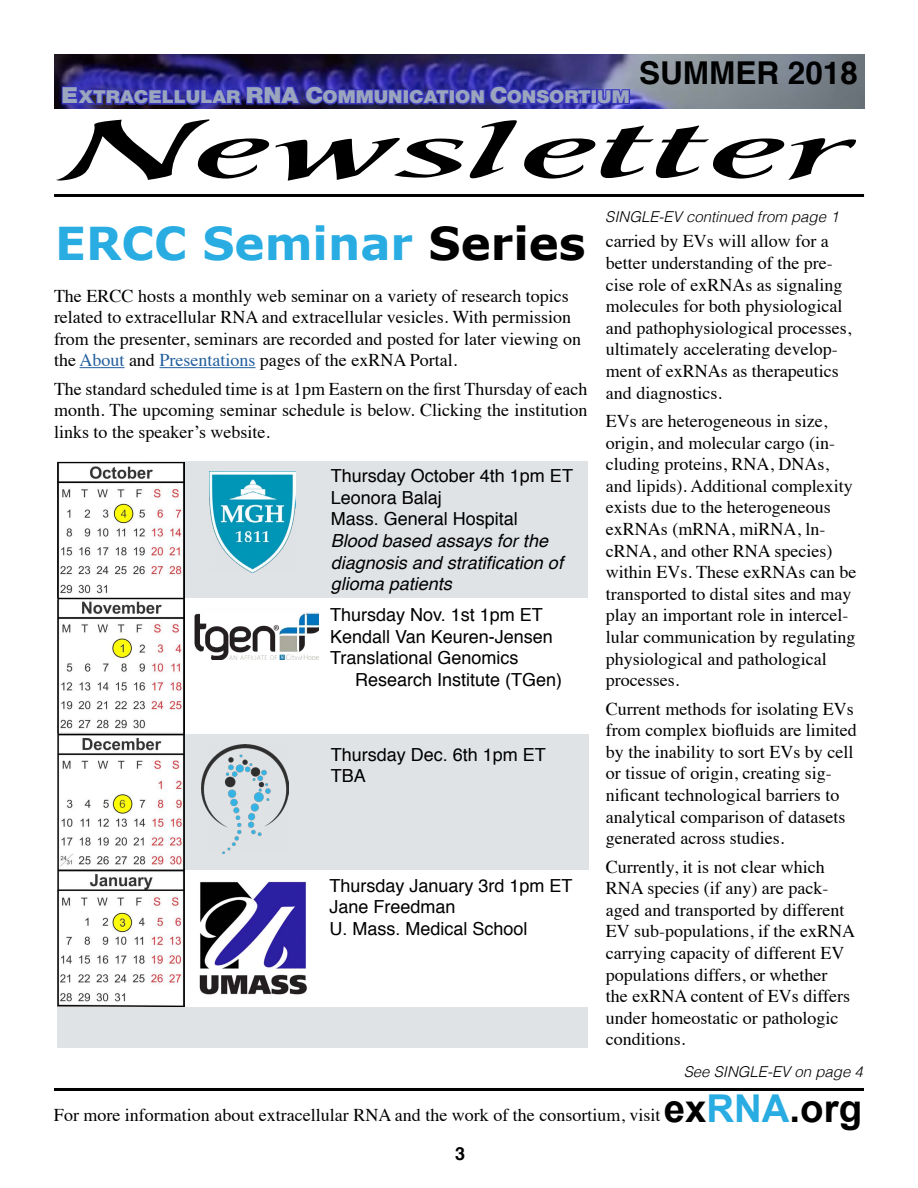
<style>
.page{position:relative;width:918px;height:1188px;background:#fff}
.page>*{position:absolute;margin:0;border:0;box-sizing:border-box;transform-origin:0 0}
.t1{font:700 84.75px "Mathematica 5";color:#000;scale:1.88 1}
.t2{font:700 45.3px "Verdana";color:#28ace2}
.t3{font:700 38.4px "Arial";color:#000}
.t4{font:700 31.5px "Helvetica";color:#000}
.t5{font:18px/21.6px "Times";color:#000}
.t6{font:18px/21.6px "Helvetica";color:#000}
.t7{font:italic 18px/21.6px "Helvetica";color:#000}
.t8{font:700 18px "Helvetica";color:#000}
.t9{font:900 17.85px "Helvetica Neue";color:#9ba6be;scale:1.07 1}
.t10{font:italic 300 15px "Helvetica";color:#000}
.s1{font-size:22.2px}
.s2{color:#000}
.s3{color:#215e9e}
.s4{color:#28ace2}
</style>
<div class="page">
<div style="left:58px;top:1008px;width:530px;height:40px;background:#e0e3e6"></div>
<div style="left:58px;top:462px;width:530px;height:136px;background:#e0e3e6"></div>
<div style="left:59px;top:734px;width:530px;height:136px;background:#e0e3e6"></div>
<hr style="left:80px;top:367px;width:45px;height:1px;background:#215e9e">
<hr style="left:159px;top:367px;width:96px;height:1px;background:#215e9e">
<img style="left:209px;top:472px;width:87px;height:100px">
<img style="left:199px;top:881px;width:108px;height:114px">
<img style="left:194px;top:612px;width:125px;height:48px">
<img style="left:201px;top:745px;width:87px;height:108px">
<img style="left:58px;top:463px;width:127px;height:544px">
<img style="left:54px;top:54px;width:810px;height:54px">
<svg style="left:60px;top:76px;width:571px;height:33px;background:#333098"></svg>
<hr style="left:54px;top:1088px;width:810px;height:3px;background:#000">
<hr style="left:54px;top:194px;width:810px;height:3px;background:#000">
<h3 class="t4" style="left:639px;top:48px;width:220px">SUMMER 2018</h3>
<p class="t9" style="left:62px;top:86px;width:533px"><span class="s1">E</span>XTRACELLULAR <span class="s1">RNA C</span>OMMUNICATION <span class="s1">C</span>ONSORTIUM</p>
<h1 class="t1" style="left:54px;top:98px;width:428px">Newsletter</h1>
<h2 class="t2" style="left:55px;top:211px;width:532px">ERCC Seminar <span class="s2">Series</span></h2>
<p class="t5" style="left:54px;top:283px;width:529px">The ERCC hosts a monthly web seminar on a variety of research topics related to extracellular RNA and extracellular vesicles. With permission from the presenter, seminars are recorded and posted for later viewing on the <span class="s3">About</span> and <span class="s3">Presentations</span> pages of the exRNA Portal.</p>
<p class="t5" style="left:54px;top:376px;width:535px;text-align:justify">The standard scheduled time is at 1pm Eastern on the first Thursday of each month. The upcoming seminar schedule is below. Clicking the institution links to the speaker’s website.</p>
<p class="t6" style="left:331px;top:466px;width:244px">Thursday October 4th 1pm ET<br>Leonora Balaj<br>Mass. General Hospital</p>
<p class="t7" style="left:331px;top:530px;width:234px">Blood based assays for the diagnosis and stratification of glioma patients</p>
<p class="t6" style="left:330px;top:605px;width:224px">Thursday Nov. 1st 1pm ET<br>Kendall Van Keuren-Jensen<br>Translational Genomics</p>
<p class="t6" style="left:355px;top:669px;width:209px">Research Institute (TGen)</p>
<p class="t6" style="left:331px;top:744px;width:217px">Thursday Dec. 6th 1pm ET<br>TBA</p>
<p class="t6" style="left:329px;top:875px;width:245px">Thursday January 3rd 1pm ET<br>Jane Freedman<br>U. Mass. Medical School</p>
<p class="t10" style="left:605px;top:204px;width:235px">SINGLE-EV continued from page 1</p>
<p class="t5" style="left:606px;top:229px;width:247px">carried by EVs will allow for a better understanding of the pre&shy;cise role of exRNAs as signaling molecules for both physiological and pathophysiological processes, ultimately accelerating develop&shy;ment of exRNAs as therapeutics and diagnostics.</p>
<p class="t5" style="left:606px;top:409px;width:252px">EVs are heterogeneous in size, origin, and molecular cargo (in&shy;cluding proteins, RNA, DNAs, and lipids). Additional complexity exists due to the heterogeneous exRNAs (mRNA, miRNA, ln&shy;cRNA, and other RNA species) within EVs. These exRNAs can be transported to distal sites and may play an important role in intercel&shy;lular communication by regulating physiological and pathological processes.</p>
<p class="t5" style="left:606px;top:696px;width:252px">Current methods for isolating EVs from complex biofluids are limited by the inability to sort EVs by cell or tissue of origin, creating sig&shy;nificant technological barriers to analytical comparison of datasets generated across studies.</p>
<p class="t5" style="left:606px;top:854px;width:251px">Currently, it is not clear which<br>RNA species (if any) are pack&shy;aged and transported by different<br>EV sub-populations, if the exRNA carrying capacity of different EV populations differs, or whether<br>the exRNA content of EVs differs under homeostatic or pathologic conditions.</p>
<p class="t10" style="left:684px;top:1059px;width:181px">See SINGLE-EV on page 4</p>
<h3 class="t3" style="left:664px;top:1083px;width:200px">ex<span class="s4">RNA</span>.org</h3>
<p class="t5" style="left:54px;top:1102px;width:608px">For more information about extracellular RNA and the work of the consortium, visit</p>
<p class="t8" style="left:455px;top:1139px;width:12px">3</p>
</div>
